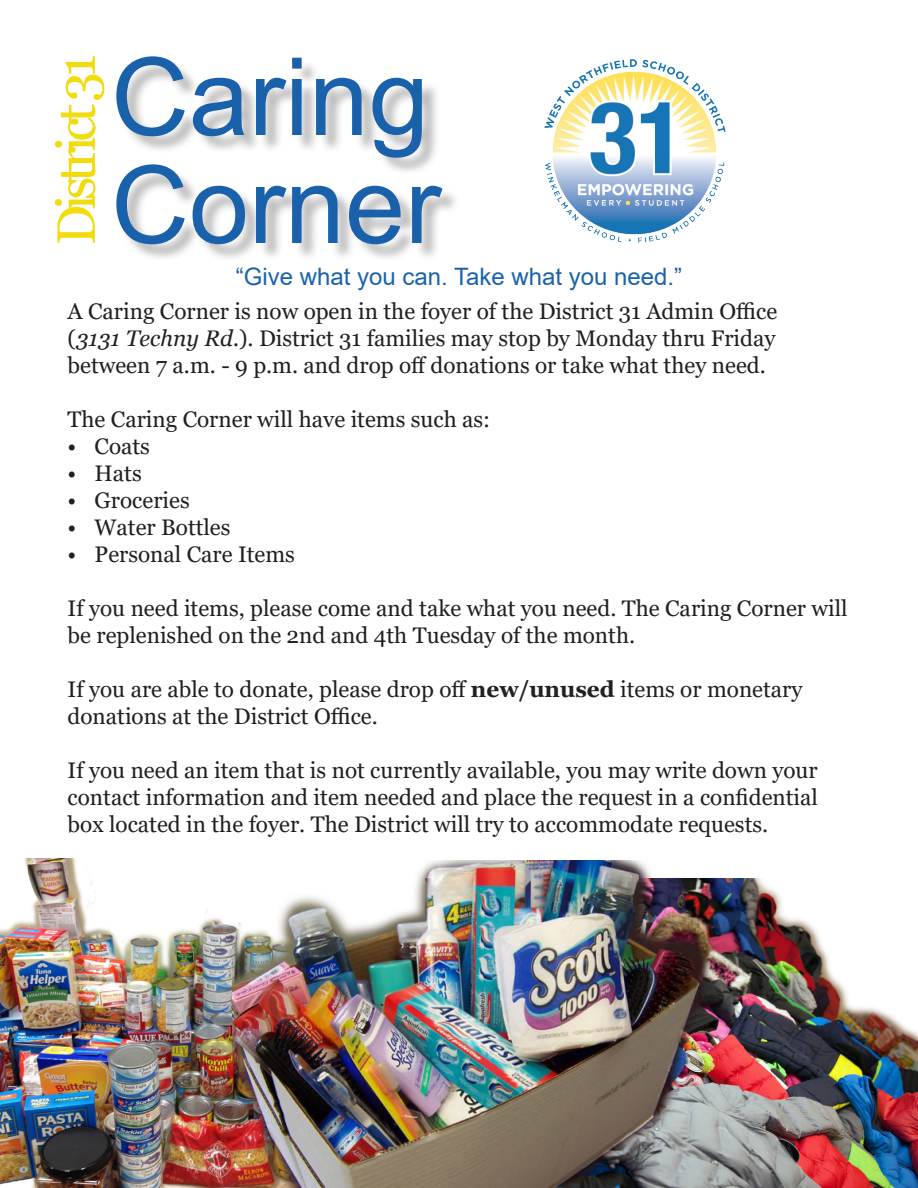
<style>
.page{position:relative;width:918px;height:1188px;background:#fff}
.page>*{position:absolute;margin:0;border:0;box-sizing:border-box;transform-origin:0 0}
.t1{font:108px "Arial";color:#1a61ac}
.t2{font:54px "Georgia";letter-spacing:-.1em;color:#f3dc0e}
.t3{font:24px "Arial";color:#1a62ac}
.t4{font:22.5px/27px "Georgia";color:#231f20}
.s1{font-style:italic}
.s2{font-weight:700}
</style>
<div class="page">
<div style="left:119px;top:59px;width:342px;height:204px;background:#231f20;opacity:.3"></div>
<img style="left:545px;top:59px;width:180px;height:184px">
<img style="left:0;top:859px;width:233px;height:329px">
<img style="left:724px;top:878px;width:194px;height:310px">
<img style="left:233px;top:861px;width:491px;height:327px">
<p class="t2" style="left:44px;top:245px;width:193px;rotate:-90deg">District 31</p>
<p class="t1" style="left:111px;top:23px;width:320px">Caring</p>
<p class="t1" style="left:111px;top:131px;width:332px">Corner</p>
<p class="t3" style="left:236px;top:260px;width:448px">“Give what you can. Take what you need.”</p>
<p class="t4" style="left:68px;top:298px;width:711px">A Caring Corner is now open in the foyer of the District 31 Admin Office</p>
<p class="t4" style="left:68px;top:325px;width:709px">(<span class="s1">3131 Techny Rd.</span>). District 31 families may stop by Monday thru Friday</p>
<p class="t4" style="left:68px;top:352px;width:700px">between 7 a.m. - 9 p.m. and drop off donations or take what they need.</p>
<p class="t4" style="left:68px;top:406px;width:424px">The Caring Corner will have items such as:</p>
<p class="t4" style="left:68px;top:433px;width:84px">• Coats</p>
<p class="t4" style="left:68px;top:460px;width:76px">• Hats</p>
<p class="t4" style="left:68px;top:487px;width:124px">• Groceries</p>
<p class="t4" style="left:68px;top:514px;width:164px">• Water Bottles</p>
<p class="t4" style="left:68px;top:541px;width:229px">• Personal Care Items</p>
<p class="t4" style="left:68px;top:595px;width:782px">If you need items, please come and take what you need. The Caring Corner will be replenished on the 2nd and 4th Tuesday of the month.</p>
<p class="t4" style="left:68px;top:676px;width:736px">If you are able to donate, please drop off <span class="s2">new/unused</span> items or monetary</p>
<p class="t4" style="left:68px;top:703px;width:312px">donations at the District Office.</p>
<p class="t4" style="left:68px;top:757px;width:752px;text-align:justify">If you need an item that is not currently available, you may write down your contact information and item needed and place the request in a confidential box located in the foyer. The District will try to accommodate requests.</p>
</div>
